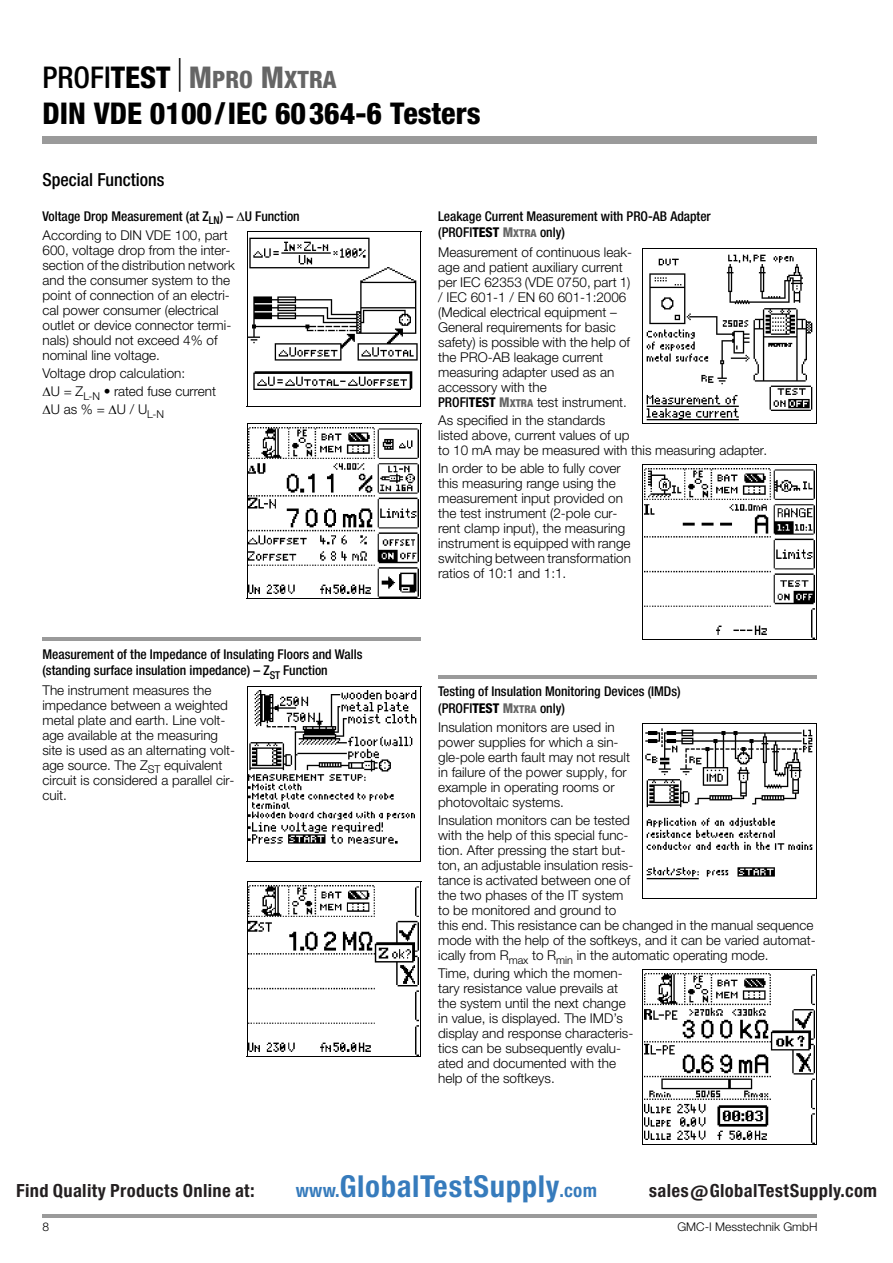
<style>
.page{position:relative;width:893px;height:1263px;background:#fff}
.page>*{position:absolute;margin:0;border:0;box-sizing:border-box;transform-origin:0 0}
.t1{font:800 condensed 30px "Helvetica Neue LTW1 G";color:#000}
.t2{font:28.95px "Europa Gro Nr 2 SBOP Bol Con";letter-spacing:.02em;color:#367bbc}
.t3{font:800 condensed 24px "Helvetica Neue LTW1 G";color:#656565}
.t4{font:500 condensed 18px "Helvetica Neue LTW1 G";color:#000}
.t5{font:17.4px "Europa Gro Nr 2 SBOP Bol Con";letter-spacing:.02em;color:#231f20}
.t6{font:300 13.5px/15px "Helvetica Neue LTW1 G";color:#000}
.t7{font:500 condensed 13.5px/16.5px "Helvetica Neue LTW1 G";color:#000}
.t8{font:300 12px "Helvetica Neue LTW1 G";color:#000}
.s1{font-weight:500;font-size:30px;color:#000}
.s2{font-size:30px;color:#000}
.s3{font-size:30px}
.s4{font-weight:300;font-stretch:normal}
.s5{font-weight:800}
.s6{font-weight:800;color:#656565}
.s7{font-weight:800;font-size:10.8px;color:#656565}
.s8{font-weight:500;font-stretch:condensed}
.s9{font-weight:800;font-stretch:condensed}
.s10{font-weight:800;font-stretch:condensed;color:#656565}
.s11{font-weight:800;font-stretch:condensed;font-size:10.8px;color:#656565}
.s12{font-size:17.85px}
</style>
<div class="page">
<hr style="left:42px;top:1215px;width:774px;height:3px;background:#9a9a9a">
<div style="left:42px;top:137px;width:774px;height:7px;background:#9a9a9a"></div>
<hr style="left:42px;top:638px;width:379px;height:3px;background:#9a9a9a">
<hr style="left:438px;top:675px;width:378px;height:3px;background:#9a9a9a">
<img style="left:249px;top:237px;width:169px;height:153px">
<hr style="left:247px;top:231px;width:174px;height:1px;background:#000">
<hr style="left:420px;top:232px;width:1px;height:175px;background:#000">
<hr style="left:247px;top:406px;width:174px;height:1px;background:#000">
<hr style="left:247px;top:231px;width:1px;height:176px;background:#000">
<img style="left:249px;top:428px;width:170px;height:170px">
<hr style="left:247px;top:423px;width:174px;height:1px;background:#000">
<hr style="left:420px;top:424px;width:1px;height:175px;background:#000">
<hr style="left:247px;top:598px;width:174px;height:1px;background:#000">
<hr style="left:247px;top:423px;width:1px;height:176px;background:#000">
<img style="left:249px;top:690px;width:168px;height:154px">
<hr style="left:247px;top:686px;width:174px;height:1px;background:#000">
<hr style="left:420px;top:686px;width:1px;height:176px;background:#000">
<hr style="left:247px;top:861px;width:174px;height:1px;background:#000">
<hr style="left:247px;top:686px;width:1px;height:175px;background:#000">
<img style="left:249px;top:885px;width:170px;height:170px">
<hr style="left:247px;top:881px;width:174px;height:1px;background:#000">
<hr style="left:420px;top:881px;width:1px;height:176px;background:#000">
<hr style="left:247px;top:1056px;width:174px;height:1px;background:#000">
<hr style="left:247px;top:881px;width:1px;height:175px;background:#000">
<img style="left:646px;top:254px;width:167px;height:167px">
<hr style="left:642px;top:248px;width:174px;height:1px;background:#000">
<hr style="left:816px;top:248px;width:1px;height:176px;background:#000">
<hr style="left:642px;top:423px;width:174px;height:1px;background:#000">
<hr style="left:642px;top:248px;width:1px;height:175px;background:#000">
<img style="left:644px;top:468px;width:170px;height:170px">
<hr style="left:642px;top:464px;width:174px;height:1px;background:#000">
<hr style="left:816px;top:464px;width:1px;height:176px;background:#000">
<hr style="left:642px;top:639px;width:174px;height:1px;background:#000">
<hr style="left:642px;top:464px;width:1px;height:175px;background:#000">
<img style="left:645px;top:728px;width:168px;height:152px">
<hr style="left:642px;top:723px;width:174px;height:1px;background:#000">
<hr style="left:816px;top:724px;width:1px;height:175px;background:#000">
<hr style="left:642px;top:898px;width:174px;height:1px;background:#000">
<hr style="left:642px;top:723px;width:1px;height:176px;background:#000">
<img style="left:644px;top:974px;width:170px;height:170px">
<hr style="left:642px;top:969px;width:174px;height:1px;background:#000">
<hr style="left:816px;top:970px;width:1px;height:175px;background:#000">
<hr style="left:642px;top:1144px;width:174px;height:1px;background:#000">
<hr style="left:642px;top:969px;width:1px;height:176px;background:#000">
<h3 class="t3" style="left:42px;top:66px;width:295px"><span class="s1">PROFI</span><span class="s2">TEST</span> <span class="s3">M</span>PRO <span class="s3">M</span>XTRA</h3>
<h1 class="t1" style="left:42px;top:96px;width:439px">DIN VDE 0100/IEC 60364-6 Testers</h1>
<h3 class="t4" style="left:42px;top:173px;width:123px">Special Functions</h3>
<p class="t7" style="left:42px;top:208px;width:259px;line-height:19.5px">Voltage Drop Measurement (at Z<sub>LN</sub>) – U Function<br><span class="s4">According to DIN VDE 100, part</span></p>
<p class="t6" style="left:42px;top:244px;width:194px">600, voltage drop from the inter&shy;section of the distribution network and the consumer system to the point of connection of an electri&shy;cal power consumer (electrical outlet or device connector termi&shy;nals) should not exceed 4% of nominal line voltage.</p>
<p class="t6" style="left:51px;top:366px;width:167px;line-height:18px;text-indent:-8px">Voltage drop calculation:<br>U = Z<sub>L-N</sub> • rated fuse current<br>U as % = U / U<sub>L-N</sub></p>
<p class="t7" style="left:42px;top:647px;width:321px">Measurement of the Impedance of Insulating Floors and Walls (standing surface insulation impedance) – Z<sub>ST</sub> Function</p>
<p class="t6" style="left:42px;top:684px;width:194px">The instrument measures the impedance between a weighted metal plate and earth. Line volt&shy;age available at the measuring site is used as an alternating volt&shy;age source. The Z<sub>ST</sub> equivalent circuit is considered a parallel cir&shy;cuit.</p>
<p class="t7" style="left:438px;top:209px;width:274px">Leakage Current Measurement with PRO-AB Adapter (PROFI<span class="s5">TEST</span> <span class="s6">M</span><span class="s7">XTRA</span> only)</p>
<p class="t6" style="left:438px;top:246px;width:195px">Measurement of continuous leak&shy;age and patient auxiliary current per IEC 62353 (VDE 0750, part 1) / IEC 601-1 / EN 60 601-1:2006 (Medical electrical equipment –<br>General requirements for basic safety) is possible with the help of the PRO-AB leakage current measuring adapter used as an accessory with the<br><span class="s8">PROFI</span><span class="s9">TEST</span> <span class="s10">M</span><span class="s11">XTRA</span> test instrument.</p>
<p class="t6" style="left:438px;top:414px;width:330px">As specified in the standards<br>listed above, current values of up<br>to 10 mA may be measured with this measuring adapter.</p>
<p class="t6" style="left:438px;top:462px;width:194px">In order to be able to fully cover this measuring range using the measurement input provided on the test instrument (2-pole cur&shy;rent clamp input), the measuring instrument is equipped with range switching between transformation ratios of 10:1 and 1:1.</p>
<p class="t7" style="left:438px;top:685px;width:244px">Testing of Insulation Monitoring Devices (IMDs) (PROFI<span class="s5">TEST</span> <span class="s6">M</span><span class="s7">XTRA</span> only)</p>
<p class="t6" style="left:438px;top:721px;width:193px">Insulation monitors are used in power supplies for which a sin&shy;gle-pole earth fault may not result in failure of the power supply, for example in operating rooms or photovoltaic systems.</p>
<p class="t6" style="left:438px;top:814px;width:379px">Insulation monitors can be tested<br>with the help of this special func-<br>tion. After pressing the start but-<br>ton, an adjustable insulation resis-<br>tance is activated between one of<br>the two phases of the IT system<br>to be monitored and ground to<br>this end. This resistance can be changed in the manual sequence mode with the help of the softkeys, and it can be varied automat&shy;ically from R<sub>max</sub> to R<sub>min</sub> in the automatic operating mode.</p>
<p class="t6" style="left:438px;top:967px;width:197px">Time, during which the momen&shy;tary resistance value prevails at the system until the next change in value, is displayed. The IMD’s display and response characteris&shy;tics can be subsequently evalu&shy;ated and documented with the help of the softkeys.</p>
<p class="t5" style="left:16px;top:1181px;width:240px">Find Quality Products Online at:</p>
<h2 class="t2" style="left:296px;top:1169px;width:303px"><span class="s12">www.</span>GlobalTestSupply<span class="s12">.com</span></h2>
<p class="t5" style="left:648px;top:1181px;width:230px">sales@GlobalTestSupply.com</p>
<p class="t8" style="left:42px;top:1222px;width:8px">8</p>
<p class="t8" style="left:677px;top:1222px;width:142px">GMC-I Messtechnik GmbH</p>
</div>
